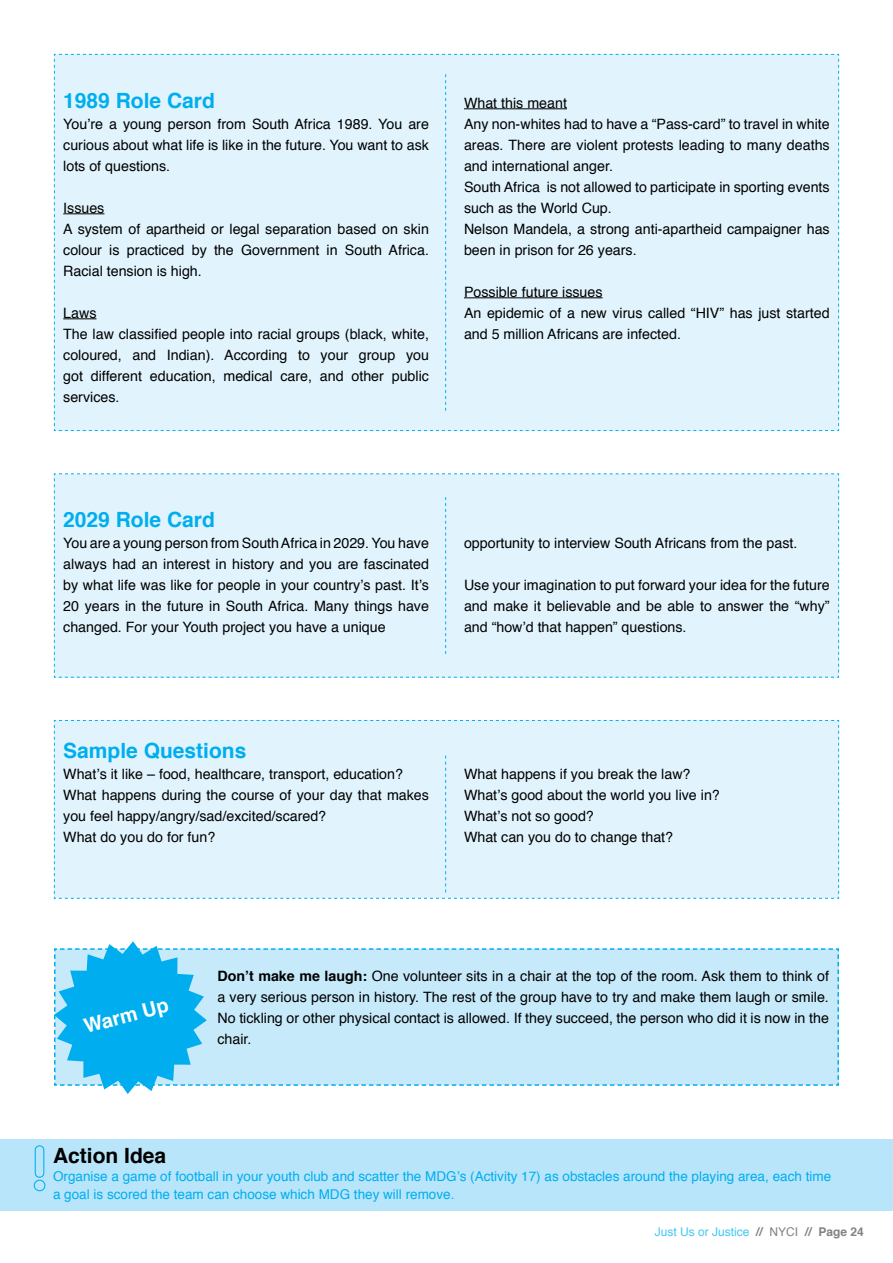
<style>
.page{position:relative;width:893px;height:1263px;background:#fff}
.page>*{position:absolute;margin:0;border:0;box-sizing:border-box;transform-origin:0 0}
.t1{font:700 21px "Helvetica";color:#00aeef}
.t2{font:700 21px "Helvetica";color:#000}
.t3{font:700 19.95px "Helvetica";color:#fff}
.t4{font:14.25px/21px "Helvetica";color:#000;text-align:justify}
.t5{font:13.5px/18px "Helvetica";color:#00aeef}
.t6{font:12px "Helvetica";color:#44c8f5}
.s1{font-weight:700}
.s2{font-weight:700;color:#808285}
.s3{color:#808285}
</style>
<div class="page">
<div style="left:54px;top:54px;width:785px;height:377px;background:#e1f4fd"></div>
<div style="left:54px;top:473px;width:785px;height:205px;background:#e1f4fd"></div>
<div style="left:0;top:1139px;width:893px;height:71px;background:#b9e5fb"></div>
<svg style="left:33px;top:1145px;width:13px;height:47px"></svg>
<svg style="left:54px;top:941px;width:785px;height:153px"></svg>
<div style="left:54px;top:720px;width:785px;height:179px;background:#e1f4fd"></div>
<p class="t1" style="left:63px;top:83px;width:153px">1989 Role Card</p>
<p class="t4" style="left:63px;top:114px;width:367px">You’re a young person from South Africa 1989. You are curious about what life is like in the future. You want to ask lots of questions.</p>
<p class="t4" style="left:63px;top:198px;width:43px">Issues</p>
<p class="t4" style="left:63px;top:219px;width:367px">A system of apartheid or legal separation based on skin colour is practiced by the Government in South Africa.<br>Racial tension is high.</p>
<p class="t4" style="left:63px;top:303px;width:35px">Laws</p>
<p class="t4" style="left:63px;top:324px;width:367px">The law classified people into racial groups (black, white, coloured, and Indian). According to your group you got different education, medical care, and other public services.</p>
<p class="t4" style="left:464px;top:93px;width:104px">What this meant</p>
<p class="t4" style="left:464px;top:114px;width:367px">Any non-whites had to have a “Pass-card” to travel in white areas. There are violent protests leading to many deaths and international anger.</p>
<p class="t4" style="left:464px;top:177px;width:367px">South Africa is not allowed to participate in sporting events such as the World Cup.</p>
<p class="t4" style="left:464px;top:219px;width:367px">Nelson Mandela, a strong anti-apartheid campaigner has been in prison for 26 years.</p>
<p class="t4" style="left:464px;top:282px;width:140px">Possible future issues</p>
<p class="t4" style="left:464px;top:303px;width:367px">An epidemic of a new virus called “HIV” has just started and 5 million Africans are infected.</p>
<p class="t1" style="left:63px;top:503px;width:153px">2029 Role Card</p>
<p class="t4" style="left:63px;top:533px;width:367px">You are a young person from South Africa in 2029. You have always had an interest in history and you are fascinated by what life was like for people in your country’s past. It’s 20 years in the future in South Africa. Many things have changed. For your Youth project you have a unique</p>
<p class="t4" style="left:464px;top:533px;width:335px">opportunity to interview South Africans from the past.</p>
<p class="t4" style="left:464px;top:575px;width:367px">Use your imagination to put forward your idea for the future and make it believable and be able to answer the “why” and “how’d that happen” questions.</p>
<p class="t1" style="left:63px;top:733px;width:185px">Sample Questions</p>
<p class="t4" style="left:63px;top:763px;width:341px">What’s it like – food, healthcare, transport, education?</p>
<p class="t4" style="left:63px;top:784px;width:367px">What happens during the course of your day that makes you feel happy/angry/sad/excited/scared?</p>
<p class="t4" style="left:63px;top:826px;width:154px">What do you do for fun?</p>
<p class="t4" style="left:464px;top:764px;width:228px">What happens if you break the law?</p>
<p class="t4" style="left:464px;top:785px;width:257px">What’s good about the world you live in?</p>
<p class="t4" style="left:464px;top:806px;width:131px">What’s not so good?</p>
<p class="t4" style="left:464px;top:827px;width:211px">What can you do to change that?</p>
<p class="t3" style="left:80px;top:1011px;width:88px;rotate:-15deg">Warm Up</p>
<p class="t4" style="left:217px;top:966px;width:613px"><span class="s1">Don’t make me laugh:</span> One volunteer sits in a chair at the top of the room. Ask them to think of a very serious person in history. The rest of the group have to try and make them laugh or smile.<br>No tickling or other physical contact is allowed. If they succeed, the person who did it is now in the chair.</p>
<p class="t2" style="left:53px;top:1139px;width:115px">Action Idea</p>
<p class="t5" style="left:53px;top:1168px;width:780px">Organise a game of football in your youth club and scatter the MDG’s (Activity 17) as obstacles around the playing area, each time a goal is scored the team can choose which MDG they will remove.</p>
<p class="t6" style="left:655px;top:1223px;width:210px">Just Us or Justice <span class="s2">//</span> <span class="s3">NYCI</span> <span class="s2">// Page 24</span></p>
</div>
